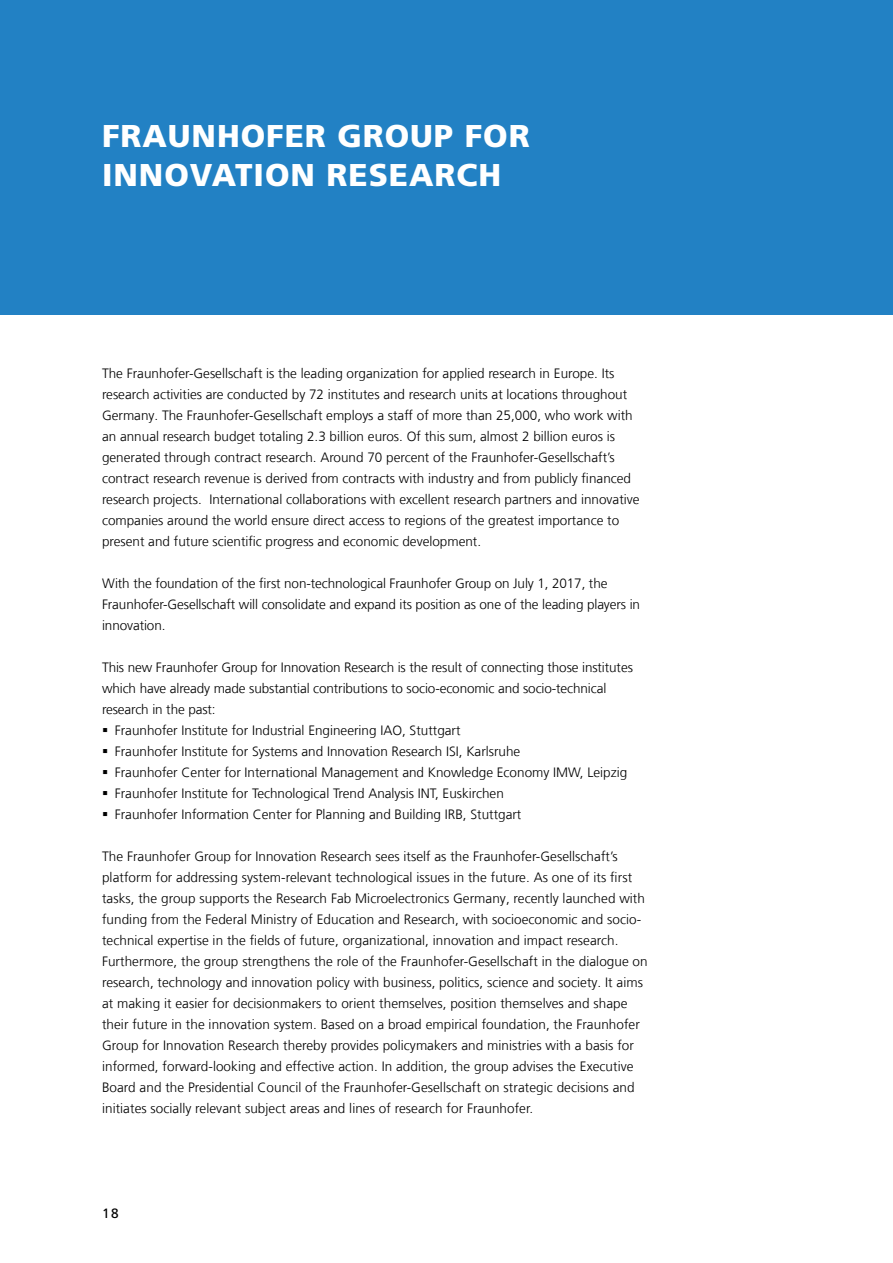
<style>
.page{position:relative;width:893px;height:1263px;background:#fff}
.page>*{position:absolute;margin:0;border:0;box-sizing:border-box;transform-origin:0 0}
.t1{font:900 31.5px/39px "Frutiger LT Com";letter-spacing:.03em;color:#fff}
.t2{font:300 13.5px/21px "Frutiger LT Com";color:#000}
.t3{font:13.5px "Frutiger LT Com";color:#000}
</style>
<div class="page">
<div style="left:0;top:0;width:893px;height:315px;background:#2281c4"></div>
<h1 class="t1" style="left:102px;top:117px;width:429px">FRAUNHOFER GROUP FOR<br>INNOVATION RESEARCH</h1>
<p class="t2" style="left:102px;top:363px;width:539px">The Fraunhofer-Gesellschaft is the leading organization for applied research in Europe. Its research activities are conducted by 72 institutes and research units at locations throughout Germany. The Fraunhofer-Gesellschaft employs a staff of more than 25,000, who work with an annual research budget totaling 2.3 billion euros. Of this sum, almost 2 billion euros is generated through contract research. Around 70 percent of the Fraunhofer-Gesellschaft’s contract research revenue is derived from contracts with industry and from publicly financed research projects. International collaborations with excellent research partners and innovative companies around the world ensure direct access to regions of the greatest importance to present and future scientific progress and economic development.</p>
<p class="t2" style="left:102px;top:573px;width:539px">With the foundation of the first non-technological Fraunhofer Group on July 1, 2017, the<br>Fraunhofer-Gesellschaft will consolidate and expand its position as one of the leading players in innovation.</p>
<p class="t2" style="left:102px;top:657px;width:532px">This new Fraunhofer Group for Innovation Research is the result of connecting those institutes</p>
<p class="t2" style="left:102px;top:678px;width:506px">which have already made substantial contributions to socio-economic and socio-technical</p>
<p class="t2" style="left:102px;top:699px;width:115px">research in the past:</p>
<p class="t2" style="left:115px;top:720px;width:347px">Fraunhofer Institute for Industrial Engineering IAO, Stuttgart</p>
<p class="t2" style="left:115px;top:741px;width:407px">Fraunhofer Institute for Systems and Innovation Research ISI, Karlsruhe</p>
<p class="t2" style="left:115px;top:762px;width:514px">Fraunhofer Center for International Management and Knowledge Economy IMW, Leipzig</p>
<p class="t2" style="left:115px;top:783px;width:391px">Fraunhofer Institute for Technological Trend Analysis INT, Euskirchen</p>
<p class="t2" style="left:115px;top:804px;width:408px">Fraunhofer Information Center for Planning and Building IRB, Stuttgart</p>
<p class="t2" style="left:102px;top:846px;width:547px">The Fraunhofer Group for Innovation Research sees itself as the Fraunhofer-Gesellschaft’s platform for addressing system-relevant technological issues in the future. As one of its first tasks, the group supports the Research Fab Microelectronics Germany, recently launched with funding from the Federal Ministry of Education and Research, with socioeconomic and socio&shy;technical expertise in the fields of future, organizational, innovation and impact research.<br>Furthermore, the group strengthens the role of the Fraunhofer-Gesellschaft in the dialogue on research, technology and innovation policy with business, politics, science and society. It aims at making it easier for decisionmakers to orient themselves, position themselves and shape their future in the innovation system. Based on a broad empirical foundation, the Fraunhofer Group for Innovation Research thereby provides policymakers and ministries with a basis for informed, forward-looking and effective action. In addition, the group advises the Executive Board and the Presidential Council of the Fraunhofer-Gesellschaft on strategic decisions and initiates socially relevant subject areas and lines of research for Fraunhofer.</p>
<p class="t3" style="left:102px;top:1205px;width:18px">18</p>
</div>
